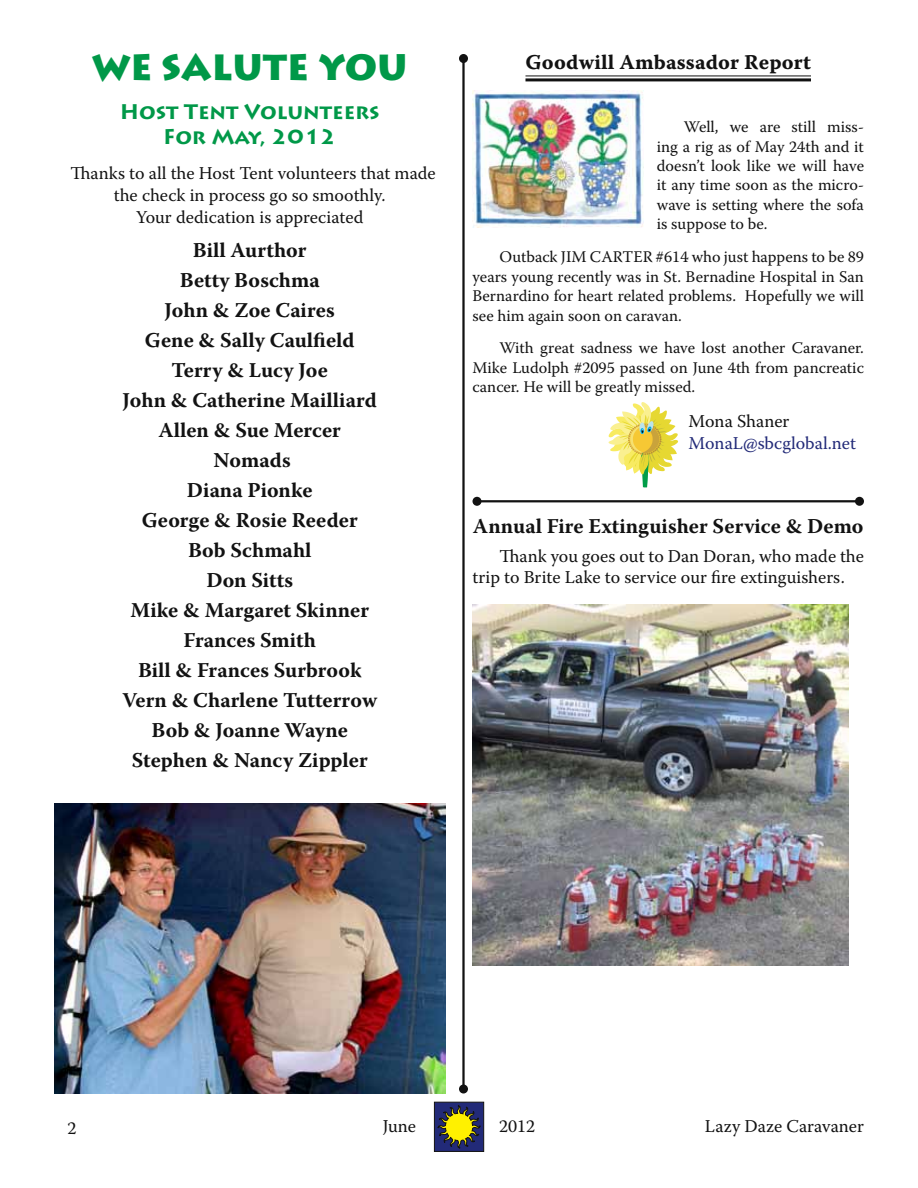
<style>
.page{position:relative;width:918px;height:1188px;background:#fff}
.page>*{position:absolute;margin:0;border:0;box-sizing:border-box;transform-origin:0 0}
.t1{font:900 36px "Lithos Pro";color:#009848}
.t2{font:700 21px/30px "Warnock Pro";color:#121212;text-align:center}
.t3{font:700 21px/25.2px "Lithos Pro";color:#009848;text-align:center}
.t4{font:21px "Warnock Pro Bold Capt";letter-spacing:.005em;color:#121212}
.t5{font:18px/21.6px "Warnock Pro";color:#121212;text-align:center}
.t6{font:18px "Warnock Pro";color:#222a78}
.t7{font:16.2px/19.5px "Warnock Pro";color:#121212;text-align:justify}
</style>
<div class="page">
<div style="left:434px;top:1102px;width:50px;height:49px;background:#222a78;border:1px solid #121212"></div>
<svg style="left:438px;top:1106px;width:42px;height:42px"></svg>
<hr style="left:462px;top:58px;width:3px;height:1031px;background:#121212">
<div style="left:459px;top:54px;width:9px;height:9px;background:#121212;border-radius:50%"></div>
<div style="left:459px;top:1084px;width:9px;height:10px;background:#121212;border-radius:50%"></div>
<img style="left:54px;top:803px;width:392px;height:291px">
<hr style="left:477px;top:500px;width:383px;height:2px;background:#121212">
<div style="left:472px;top:497px;width:10px;height:9px;background:#121212;border-radius:50%"></div>
<div style="left:855px;top:497px;width:9px;height:9px;background:#121212;border-radius:50%"></div>
<img style="left:472px;top:604px;width:377px;height:362px">
<hr style="left:525px;top:75px;width:286px;height:1px;background:#121212">
<hr style="left:525px;top:78px;width:286px;height:3px;background:#121212">
<img style="left:472px;top:91px;width:171px;height:136px">
<svg style="left:609px;top:402px;width:69px;height:85px"></svg>
<h1 class="t1" style="left:92px;top:45px;width:317px">WE SALUTE YOU</h1>
<p class="t3" style="left:120px;top:100px;width:261px">H ost Tent Volunteers<br>For May, 2012</p>
<p class="t5" style="left:70px;top:162px;width:367px">Thanks to all the Host Tent volunteers that made the check in process go so smoothly.<br>Your dedication is appreciated</p>
<p class="t2" style="left:122px;top:235px;width:256px">Bill Aurthor<br>Betty Boschma<br>John &amp; Zoe Caires<br>Gene &amp; Sally Caulfield<br>Terry &amp; Lucy Joe<br>John &amp; Catherine Mailliard<br>Allen &amp; Sue Mercer<br>Nomads<br>Diana Pionke<br>George &amp; Rosie Reeder<br>Bob Schmahl<br>Don Sitts<br>Mike &amp; Margaret Skinner<br>Frances Smith<br>Bill &amp; Frances Surbrook<br>Vern &amp; Charlene Tutterrow<br>Bob &amp; Joanne Wayne<br>Stephen &amp; Nancy Zippler</p>
<p class="t4" style="left:525px;top:50px;width:287px">Goodwill Ambassador Report</p>
<p class="t7" style="left:657px;top:117px;width:209px;text-indent:27px">Well, we are still miss&shy;ing a rig as of May 24th and it doesn’t look like we will have it any time soon as the micro&shy;wave is setting where the sofa is suppose to be.</p>
<p class="t7" style="left:472px;top:247px;width:393px;text-indent:27px">Outback JIM CARTER #614 who just happens to be 89 years young recently was in St. Bernadine Hospital in San Bernardino for heart related problems. Hopefully we will see him again soon on caravan.</p>
<p class="t7" style="left:472px;top:338px;width:393px;text-indent:27px">With great sadness we have lost another Caravaner.<br>Mike Ludolph #2095 passed on June 4th from pancreatic cancer. He will be greatly missed.</p>
<p class="t5" style="left:688px;top:410px;width:103px">Mona Shaner</p>
<p class="t6" style="left:688px;top:432px;width:169px">MonaL@sbcglobal.net</p>
<p class="t2" style="left:473px;top:511px;width:392px">Annual Fire Extinguisher Service &amp; Demo</p>
<p class="t5" style="left:472px;top:545px;width:393px;text-align:left;text-indent:27px">Thank you goes out to Dan Doran, who made the trip to Brite Lake to service our fire extinguishers.</p>
<p class="t5" style="left:68px;top:1117px;width:11px">2</p>
<p class="t5" style="left:383px;top:1115px;width:35px">June</p>
<p class="t5" style="left:499px;top:1115px;width:38px">2012</p>
<p class="t5" style="left:705px;top:1115px;width:161px">Lazy Daze Caravaner</p>
</div>
